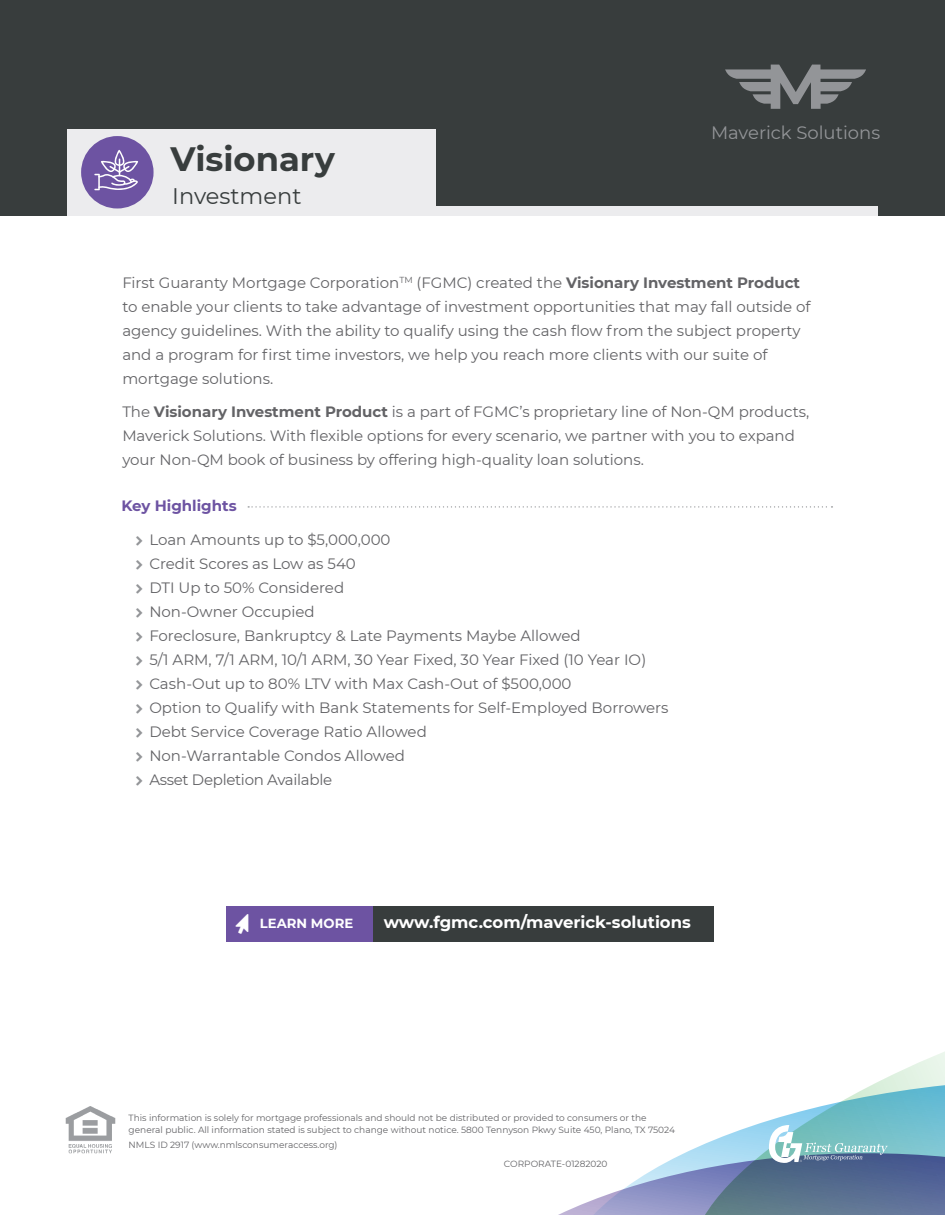
<style>
.page{position:relative;width:945px;height:1215px;background:#fff}
.page>*{position:absolute;margin:0;border:0;box-sizing:border-box;transform-origin:0 0}
.Subhead{font:700 33.75px "Montserrat";color:#383d3d}
.Subhead-2{font:22.5px "Montserrat";color:#383d3d}
.t1{font:18px "Montserrat";color:#939598}
.Body_Copy{font:700 16.5px "Montserrat";color:#fff}
.Body_Copy-2{font:15px/24px "Montserrat";color:#636366}
.Body_Copy-3{font:15px "Montserrat";letter-spacing:-.02em;color:#636366}
.Subhead-3{font:700 15px "Montserrat";color:#6d53a2}
.Body_Copy-4{font:700 13.2px "Montserrat";color:#fff}
.Body_Copy_Small{font:9px/12px "Montserrat";color:#636366}
.s1{font-weight:700}
</style>
<div class="page">
<svg style="left:897px;top:1052px;width:48px;height:21px"></svg>
<svg style="left:755px;top:1073px;width:190px;height:52px"></svg>
<svg style="left:558px;top:1125px;width:387px;height:90px"></svg>
<svg style="left:248px;top:506px;width:585px;height:2px"></svg>
<img style="left:66px;top:1106px;width:50px;height:48px">
<div style="left:0;top:0;width:945px;height:216px;background:#383d3d"></div>
<div style="left:68px;top:129px;width:368px;height:86px;background:#ececee"></div>
<div style="left:67px;top:206px;width:811px;height:10px;background:#ececee"></div>
<div style="left:81px;top:136px;width:73px;height:72px;background:#6d53a2;border-radius:50%"></div>
<svg style="left:725px;top:65px;width:141px;height:44px"></svg>
<svg style="left:94px;top:150px;width:44px;height:41px"></svg>
<div style="left:321px;top:906px;width:392px;height:36px;background:#383d3d"></div>
<div style="left:226px;top:906px;width:147px;height:36px;background:#6d53a2"></div>
<p class="Subhead" style="left:170px;top:135px;width:166px">Visionary</p>
<p class="Subhead-2" style="left:172px;top:180px;width:131px">Investment</p>
<p class="t1" style="left:711px;top:120px;width:171px">Maverick Solutions</p>
<p class="Body_Copy-2" style="left:122px;top:270px;width:690px">First Guaranty Mortgage Corporation<sup>TM</sup> (FGMC) created the <span class="s1">Visionary Investment Product </span>to enable your clients to take advantage of investment opportunities that may fall outside of agency guidelines. With the ability to qualify using the cash flow from the subject property and a program for first time investors, we help you reach more clients with our suite of mortgage solutions.</p>
<p class="Body_Copy-2" style="left:122px;top:399px;width:688px">The <span class="s1">Visionary Investment Product</span> is a part of FGMC’s proprietary line of Non-QM products,<br>Maverick Solutions. With flexible options for every scenario, we partner with you to expand your Non-QM book of business by offering high-quality loan solutions.</p>
<p class="Subhead-3" style="left:122px;top:495px;width:117px">Key Highlights</p>
<p class="Body_Copy-2" style="left:149px;top:527px;width:243px">Loan Amounts up to $5,000,000</p>
<p class="Body_Copy-2" style="left:149px;top:551px;width:208px">Credit Scores as Low as 540</p>
<p class="Body_Copy-2" style="left:149px;top:575px;width:196px">DTI Up to 50% Considered</p>
<p class="Body_Copy-2" style="left:149px;top:599px;width:167px">Non-Owner Occupied</p>
<p class="Body_Copy-2" style="left:149px;top:623px;width:433px">Foreclosure, Bankruptcy &amp; Late Payments Maybe Allowed</p>
<p class="Body_Copy-2" style="left:149px;top:647px;width:499px">5/1 ARM, 7/1 ARM, 10/1 ARM, 30 Year Fixed, 30 Year Fixed (10 Year IO)</p>
<p class="Body_Copy-2" style="left:149px;top:671px;width:424px">Cash-Out up to 80% LTV with Max Cash-Out of $500,000</p>
<p class="Body_Copy-2" style="left:149px;top:695px;width:521px">Option to Qualify with Bank Statements for Self-Employed Borrowers</p>
<p class="Body_Copy-2" style="left:149px;top:719px;width:279px">Debt Service Coverage Ratio Allowed</p>
<p class="Body_Copy-2" style="left:149px;top:743px;width:257px">Non-Warrantable Condos Allowed</p>
<p class="Body_Copy-3" style="left:149px;top:769px;width:184px">Asset Depletion Available</p>
<p class="Body_Copy-4" style="left:260px;top:914px;width:95px">LEARN MORE</p>
<p class="Body_Copy" style="left:384px;top:910px;width:309px">www.fgmc.com/maverick-solutions</p>
<p class="Body_Copy_Small" style="left:129px;top:1112px;width:548px">This information is solely for mortgage professionals and should not be distributed or provided to consumers or the general public. All information stated is subject to change without notice. 5800 Tennyson Pkwy Suite 450, Plano, TX 75024</p>
<p class="Body_Copy_Small" style="left:129px;top:1139px;width:210px">NMLS ID 2917 (www.nmlsconsumeraccess.org)</p>
<p class="Body_Copy_Small" style="left:504px;top:1157px;width:105px">CORPORATE-01282020</p>
</div>
